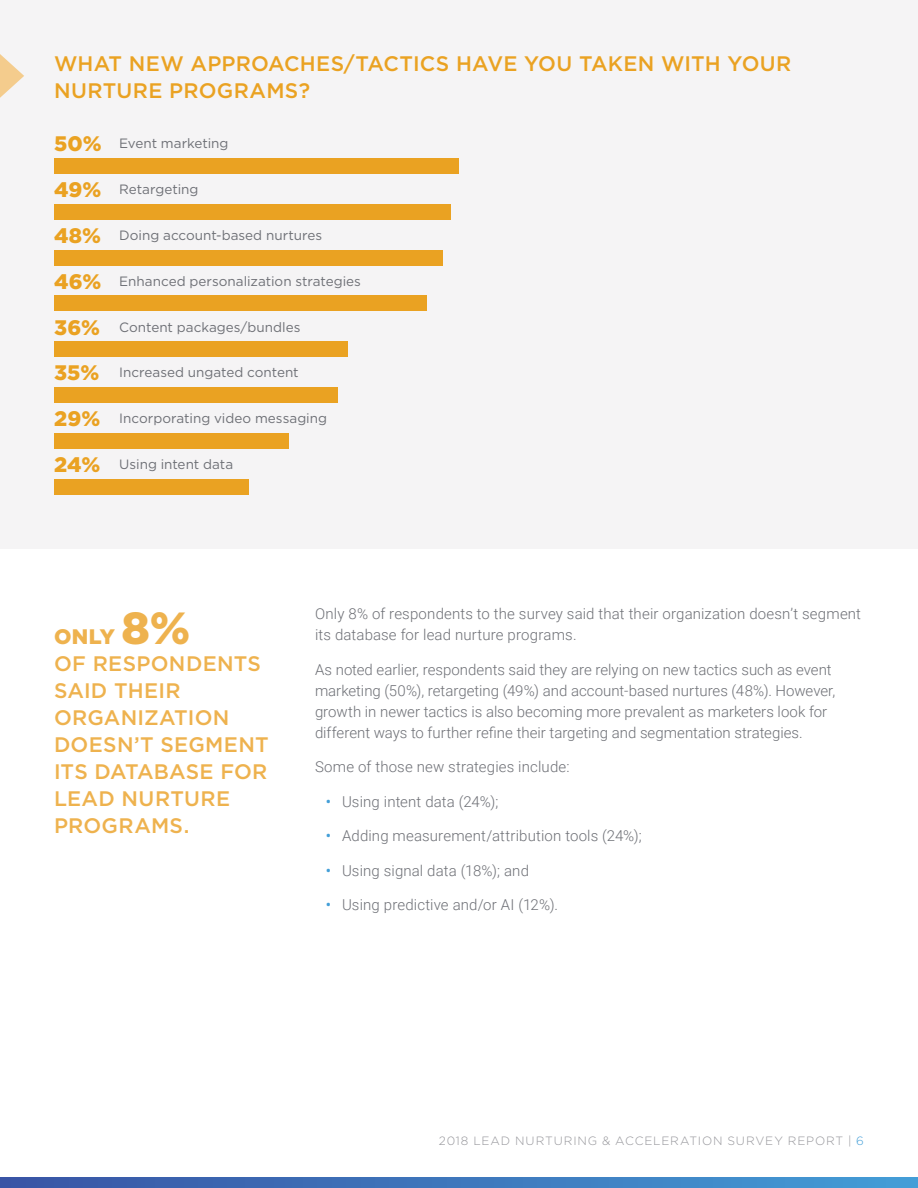
<style>
.page{position:relative;width:918px;height:1188px;background:#fff}
.page>*{position:absolute;margin:0;border:0;box-sizing:border-box;transform-origin:0 0}
.t1{font:500 21px/27px "Gotham";letter-spacing:.015em;color:#eeb24e}
.t2{font:500 21px/27px "Gotham";letter-spacing:.01em;color:#eaa222}
.t3{font:900 21px/45.8px "Gotham";letter-spacing:.015em;color:#eaa222}
.t4{font:300 15px/21px "Roboto";letter-spacing:.005em;color:#6e7076}
.t5{font:13.5px "Gotham";color:#6e7076}
.t6{font:300 12px "Gotham";letter-spacing:.07em;color:#95959a}
.s1{font-weight:900}
.s2{font-weight:900;font-size:45px}
.s3{font-weight:500;color:#449fd8}
.s4{color:#449fd8}
</style>
<div class="page">
<svg style="left:0;top:1177px;width:918px;height:11px"></svg>
<div style="left:0;top:0;width:918px;height:548px;background:#f5f4f5"></div>
<svg style="left:0;top:54px;width:24px;height:44px"></svg>
<div style="left:54px;top:158px;width:405px;height:16px;background:#eaa222"></div>
<div style="left:54px;top:250px;width:389px;height:15px;background:#eaa222"></div>
<div style="left:54px;top:387px;width:283px;height:16px;background:#eaa222"></div>
<div style="left:54px;top:204px;width:397px;height:15px;background:#eaa222"></div>
<div style="left:54px;top:342px;width:294px;height:15px;background:#eaa222"></div>
<div style="left:54px;top:296px;width:373px;height:15px;background:#eaa222"></div>
<div style="left:54px;top:433px;width:235px;height:15px;background:#eaa222"></div>
<div style="left:54px;top:479px;width:194px;height:15px;background:#eaa222"></div>
<h1 class="t2" style="left:54px;top:50px;width:739px">WHAT NEW APPROACHES/TACTICS HAVE YOU TAKEN WITH YOUR<br>NURTURE PROGRAMS?</h1>
<h1 class="t3" style="left:54px;top:121px;width:49px">50%</h1>
<p class="t5" style="left:119px;top:135px;width:111px">Event marketing</p>
<h1 class="t3" style="left:54px;top:167px;width:49px">49%</h1>
<p class="t5" style="left:119px;top:181px;width:81px">Retargeting</p>
<h1 class="t3" style="left:54px;top:213px;width:49px">48%</h1>
<p class="t5" style="left:119px;top:227px;width:205px">Doing account-based nurtures</p>
<h1 class="t3" style="left:54px;top:258px;width:49px">46%</h1>
<p class="t5" style="left:119px;top:272px;width:243px">Enhanced personalization strategies</p>
<h1 class="t3" style="left:54px;top:304px;width:47px">36%</h1>
<p class="t5" style="left:119px;top:318px;width:183px">Content packages/bundles</p>
<h1 class="t3" style="left:54px;top:350px;width:47px">35%</h1>
<p class="t5" style="left:119px;top:364px;width:181px">Increased ungated content</p>
<h1 class="t3" style="left:54px;top:396px;width:48px">29%<br>24%</h1>
<p class="t5" style="left:119px;top:410px;width:209px">Incorporating video messaging</p>
<p class="t5" style="left:119px;top:456px;width:115px">Using intent data</p>
<h1 class="t1" style="left:54px;top:623px;width:216px"><span class="s1">ONLY</span> <span class="s2">8%<br></span>OF RESPONDENTS<br>SAID THEIR<br>ORGANIZATION<br>DOESN’T SEGMENT<br>ITS DATABASE FOR<br>LEAD NURTURE<br>PROGRAMS.</h1>
<p class="t4" style="left:315px;top:603px;width:548px">Only 8% of respondents to the survey said that their organization doesn’t segment its database for lead nurture programs.</p>
<p class="t4" style="left:315px;top:659px;width:522px">As noted earlier, respondents said they are relying on new tactics such as event marketing (50%), retargeting (49%) and account-based nurtures (48%). However, growth in newer tactics is also becoming more prevalent as marketers look for different ways to further refine their targeting and segmentation strategies.</p>
<p class="t4" style="left:315px;top:756px;width:256px">Some of those new strategies include:</p>
<p class="t4" style="left:326px;top:791px;width:174px"><span class="s3">•</span> Using intent data (24%);</p>
<p class="t4" style="left:326px;top:825px;width:317px"><span class="s3">•</span> Adding measurement/attribution tools (24%);</p>
<p class="t4" style="left:326px;top:860px;width:205px"><span class="s3">•</span> Using signal data (18%); and</p>
<p class="t4" style="left:326px;top:894px;width:234px"><span class="s3">•</span> Using predictive and/or AI (12%).</p>
<p class="t6" style="left:439px;top:1133px;width:427px">2018 LEAD NURTURING &amp; ACCELERATION SURVEY REPORT | <span class="s4">6</span></p>
</div>
